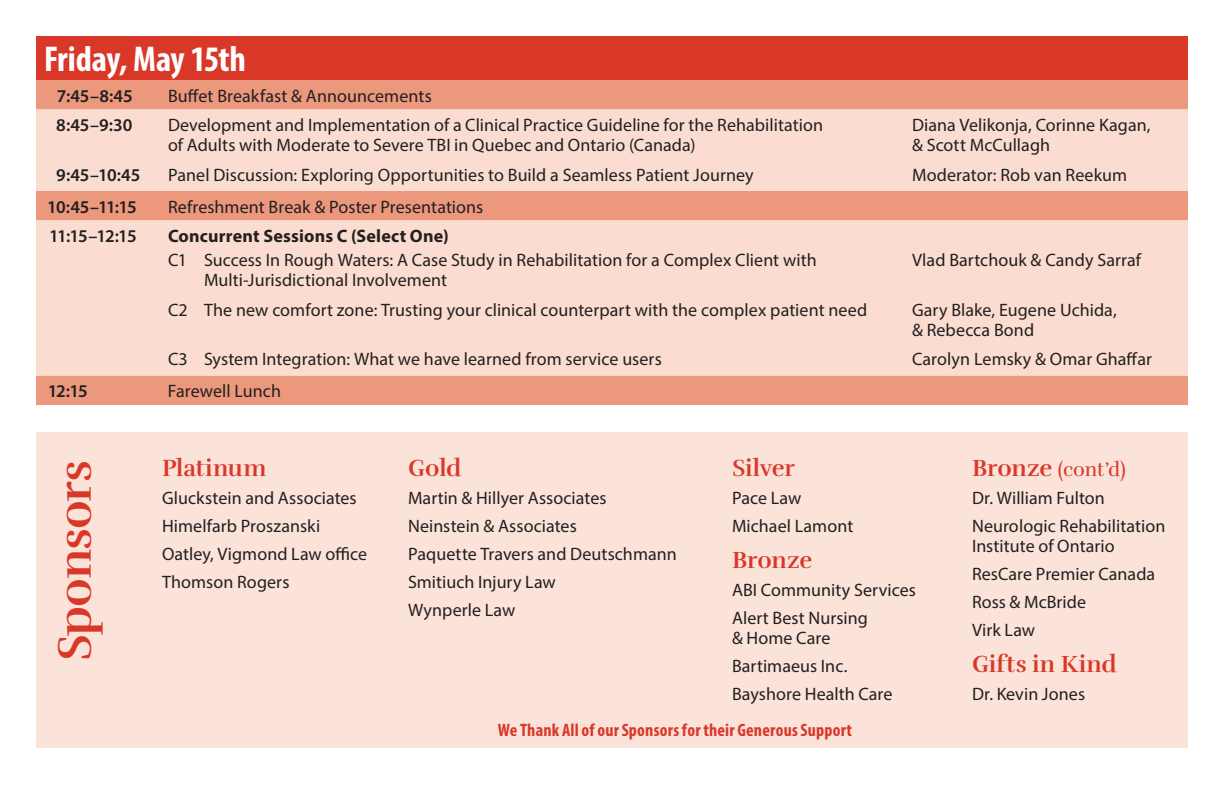
<style>
.page{position:relative;width:1224px;height:792px;background:#fff}
.page>*{position:absolute;margin:0;border:0;box-sizing:border-box;transform-origin:0 0}
.t1{font:700 48px "Rufina";letter-spacing:-.025em;color:#d93829}
.t2{font:700 condensed 36px "Myriad Pro";letter-spacing:-.01em;color:#fff}
.t3{font:700 24px "Rufina";color:#d93829}
.t4{font:20px "Rufina";color:#d93829}
.t5{font:18px/28px "Myriad Pro";letter-spacing:.005em;color:#231f20}
.t6{font:600 18px "Myriad Pro";letter-spacing:-.04em;color:#231f20}
.t7{font:700 condensed 18px "Myriad Pro";letter-spacing:.01em;color:#d93829}
.t8{font:700 18px "Myriad Pro";letter-spacing:.01em;color:#231f20}
.s1{font-weight:700;font-size:24px}
</style>
<div class="page">
<div style="left:36px;top:36px;width:1152px;height:44px;background:#d93829"></div>
<div style="left:36px;top:80px;width:1152px;height:325px;background:#eb987d"></div>
<svg style="left:36px;top:110px;width:1152px;height:266px;background:#f8d5c6"></svg>
<div style="left:36px;top:432px;width:1152px;height:316px;background:#fbe3d9"></div>
<h2 class="t2" style="left:44px;top:37px;width:204px">Friday, May 15th</h2>
<p class="t6" style="left:57px;top:84px;width:77px">7:45–8:45</p>
<p class="t5" style="left:168px;top:81px;width:265px">Buffet Breakfast &amp; Announcements</p>
<p class="t6" style="left:56px;top:114px;width:78px">8:45–9:30</p>
<p class="t5" style="left:168px;top:115px;width:657px;line-height:20px">Development and Implementation of a Clinical Practice Guideline for the Rehabilitation of Adults with Moderate to Severe TBI in Quebec and Ontario (Canada)</p>
<p class="t5" style="left:912px;top:115px;width:240px;line-height:20px">Diana Velikonja, Corinne Kagan, &amp; Scott McCullagh</p>
<p class="t6" style="left:56px;top:163px;width:86px">9:45–10:45</p>
<p class="t5" style="left:168px;top:160px;width:587px">Panel Discussion: Exploring Opportunities to Build a Seamless Patient Journey</p>
<p class="t5" style="left:912px;top:160px;width:217px">Moderator: Rob van Reekum</p>
<p class="t6" style="left:47px;top:195px;width:91px">10:45–11:15</p>
<p class="t5" style="left:168px;top:192px;width:317px">Refreshment Break &amp; Poster Presentations</p>
<p class="t6" style="left:49px;top:225px;width:89px">11:15–12:15</p>
<p class="t8" style="left:168px;top:224px;width:282px">Concurrent Sessions C (Select One)</p>
<p class="t5" style="left:204px;top:250px;width:614px;line-height:20px;text-indent:-36px">C1 Success In Rough Waters: A Case Study in Rehabilitation for a Complex Client with<br>Multi-Jurisdictional Involvement</p>
<p class="t5" style="left:912px;top:246px;width:231px">Vlad Bartchouk &amp; Candy Sarraf</p>
<p class="t5" style="left:168px;top:295px;width:701px">C2 The new comfort zone: Trusting your clinical counterpart with the complex patient need</p>
<p class="t5" style="left:912px;top:299px;width:206px;line-height:20px">Gary Blake, Eugene Uchida, &amp; Rebecca Bond</p>
<p class="t5" style="left:168px;top:345px;width:495px">C3 System Integration: What we have learned from service users</p>
<p class="t5" style="left:912px;top:345px;width:241px">Carolyn Lemsky &amp; Omar Ghaffar</p>
<p class="t6" style="left:48px;top:380px;width:42px">12:15</p>
<p class="t5" style="left:168px;top:377px;width:115px">Farewell Lunch</p>
<h1 class="t1" style="left:46px;top:661px;width:203px;rotate:-90deg">Sponsors</h1>
<h3 class="t3" style="left:162px;top:453px;width:106px">Platinum</h3>
<p class="t5" style="left:162px;top:484px;width:207px">Gluckstein and Associates<br>Himelfarb Proszanski<br>Oatley, Vigmond Law office<br>Thomson Rogers</p>
<h3 class="t3" style="left:408px;top:453px;width:55px">Gold</h3>
<p class="t5" style="left:408px;top:484px;width:270px">Martin &amp; Hillyer Associates<br>Neinstein &amp; Associates<br>Paquette Travers and Deutschmann<br>Smitiuch Injury Law<br>Wynperle Law</p>
<h3 class="t3" style="left:732px;top:453px;width:64px">Silver</h3>
<p class="t5" style="left:732px;top:484px;width:123px">Pace Law<br>Michael Lamont</p>
<h3 class="t3" style="left:732px;top:545px;width:82px">Bronze</h3>
<p class="t5" style="left:732px;top:576px;width:185px">ABI Community Services<br>Alert Best Nursing</p>
<p class="t5" style="left:732px;top:624px;width:162px">&amp; Home Care<br>Bartimaeus Inc.<br>Bayshore Health Care</p>
<p class="t7" style="left:498px;top:719px;width:356px">We Thank All of our Sponsors for their Generous Support</p>
<p class="t4" style="left:972px;top:457px;width:155px"><span class="s1">Bronze</span> (cont’d)</p>
<p class="t5" style="left:972px;top:484px;width:195px">Dr. William Fulton<br>Neurologic Rehabilitation</p>
<p class="t5" style="left:972px;top:532px;width:185px">Institute of Ontario<br>ResCare Premier Canada<br>Ross &amp; McBride<br>Virk Law</p>
<h3 class="t3" style="left:972px;top:649px;width:146px">Gifts in Kind</h3>
<p class="t5" style="left:972px;top:680px;width:115px">Dr. Kevin Jones</p>
</div>
